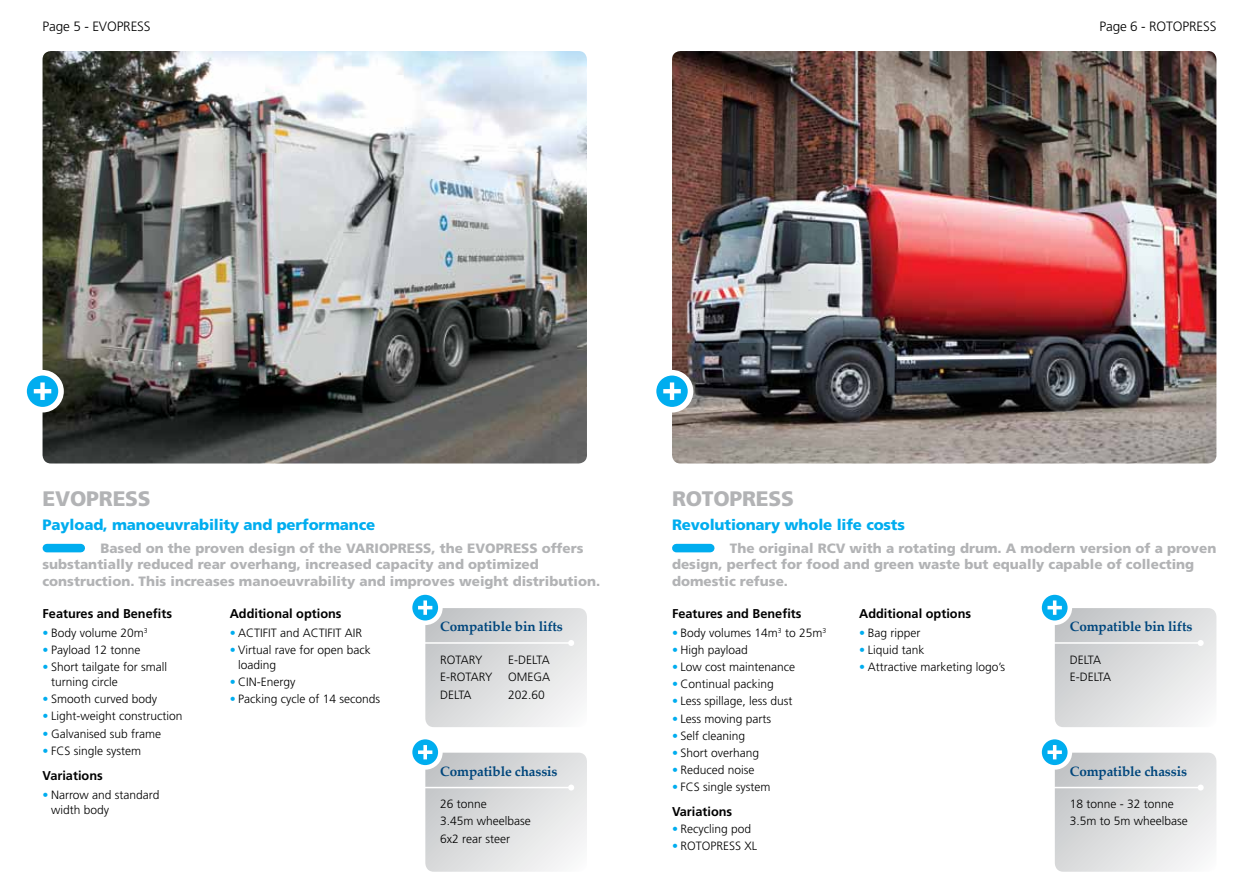
<style>
.page{position:relative;width:1259px;height:893px;background:#fff}
.page>*{position:absolute;margin:0;border:0;box-sizing:border-box;transform-origin:0 0}
.t1{font:900 21px "Frutiger";color:#b2b3b5}
.t2{font:900 15px "Frutiger";letter-spacing:-.01em;color:#00adef}
.t3{font:900 13.5px/16.5px "Frutiger";color:#b2b3b5}
.t4{font:700 13.5px "Palatino Linotype";letter-spacing:-.01em;color:#00467c}
.t5{font:300 13.5px "Frutiger";letter-spacing:-.01em;color:#000}
.t6{font:700 12.75px "Frutiger";color:#000}
.t7{font:300 12px/17.2px "Frutiger";color:#000}
.s1{color:#00adef}
</style>
<div class="page">
<img style="left:43px;top:51px;width:544px;height:412px">
<svg style="left:410px;top:592px;width:30px;height:31px"></svg>
<div style="left:408px;top:590px;width:35px;height:35px;border:5px solid #fff;border-radius:50%"></div>
<svg style="left:418px;top:600px;width:169px;height:127px"></svg>
<svg style="left:410px;top:737px;width:30px;height:30px"></svg>
<div style="left:408px;top:735px;width:35px;height:35px;border:5px solid #fff;border-radius:50%"></div>
<svg style="left:418px;top:745px;width:169px;height:127px"></svg>
<div style="left:47px;top:544px;width:34px;height:8px;background:#00adef"></div>
<svg style="left:24px;top:373px;width:37px;height:37px"></svg>
<div style="left:21px;top:370px;width:43px;height:42px;border:6px solid #fff;border-radius:50%"></div>
<svg style="left:34px;top:382px;width:17px;height:18px"></svg>
<img style="left:672px;top:51px;width:544px;height:412px">
<svg style="left:1039px;top:592px;width:31px;height:31px"></svg>
<div style="left:1037px;top:590px;width:35px;height:35px;border:5px solid #fff;border-radius:50%"></div>
<svg style="left:1047px;top:600px;width:169px;height:127px"></svg>
<svg style="left:1039px;top:737px;width:31px;height:30px"></svg>
<div style="left:1037px;top:735px;width:35px;height:35px;border:5px solid #fff;border-radius:50%"></div>
<svg style="left:1047px;top:745px;width:169px;height:127px"></svg>
<div style="left:676px;top:544px;width:34px;height:8px;background:#00adef"></div>
<svg style="left:653px;top:373px;width:37px;height:37px"></svg>
<div style="left:651px;top:370px;width:42px;height:42px;border:6px solid #fff;border-radius:50%"></div>
<svg style="left:663px;top:382px;width:18px;height:18px"></svg>
<p class="t5" style="left:43px;top:19px;width:102px">Page 5 - Evopress</p>
<p class="t5" style="left:1099px;top:19px;width:111px">Page 6 - Rotopress</p>
<h1 class="t1" style="left:43px;top:486px;width:70px">EVOPRESS</h1>
<p class="t2" style="left:43px;top:515px;width:334px">Payload, manoeuvrability and performance</p>
<p class="t3" style="left:100px;top:540px;width:307px">Based on the proven design of the VARIOPRESS</p>
<p class="t3" style="left:431px;top:540px;width:82px">, the EVOPRESS</p>
<p class="t3" style="left:542px;top:540px;width:43px">offers</p>
<p class="t3" style="left:43px;top:556px;width:559px">substantially reduced rear overhang, increased capacity and optimized construction. This increases manoeuvrability and improves weight distribution.</p>
<p class="t6" style="left:43px;top:606px;width:131px">Features and Benefits</p>
<p class="t7" style="left:43px;top:624px;width:107px"><span class="s1">•</span> Body volume 20m<sup>3</sup></p>
<p class="t7" style="left:43px;top:641px;width:99px"><span class="s1">•</span> Payload 12 tonne</p>
<p class="t7" style="left:51px;top:660px;width:117px;line-height:15px;text-indent:-9px"><span class="s1">•</span> Short tailgate for small turning circle</p>
<p class="t7" style="left:43px;top:691px;width:116px"><span class="s1">•</span> Smooth curved body</p>
<p class="t7" style="left:43px;top:708px;width:141px"><span class="s1">•</span> Light-weight construction</p>
<p class="t7" style="left:43px;top:725px;width:120px"><span class="s1">•</span> Galvanised sub frame</p>
<p class="t7" style="left:43px;top:742px;width:100px"><span class="s1">•</span> FCS single system</p>
<p class="t6" style="left:43px;top:768px;width:62px">Variations</p>
<p class="t7" style="left:51px;top:787px;width:110px;line-height:15px;text-indent:-9px"><span class="s1">•</span> Narrow and standard width body</p>
<p class="t6" style="left:230px;top:606px;width:113px">Additional options</p>
<p class="t7" style="left:230px;top:624px;width:129px"><span class="s1">•</span> ACTIFIT and ACTIFIT AIR</p>
<p class="t7" style="left:238px;top:643px;width:134px;line-height:15px;text-indent:-9px"><span class="s1">•</span> Virtual rave for open back loading</p>
<p class="t7" style="left:230px;top:674px;width:67px"><span class="s1">•</span> CI N-Energy</p>
<p class="t7" style="left:230px;top:691px;width:152px"><span class="s1">•</span> Packing cycle of 14 seconds</p>
<p class="t4" style="left:440px;top:617px;width:124px">Compatible bin lifts</p>
<p class="t7" style="left:440px;top:651px;width:59px">Rotary E</p>
<p class="t7" style="left:514px;top:651px;width:25px">-Delta</p>
<p class="t7" style="left:440px;top:668px;width:54px">E-Rotary</p>
<p class="t7" style="left:508px;top:668px;width:35px">Omega</p>
<p class="t7" style="left:440px;top:686px;width:21px">Delta</p>
<p class="t7" style="left:508px;top:686px;width:38px">202.60</p>
<p class="t4" style="left:440px;top:761px;width:119px">Compatible chassis</p>
<p class="t7" style="left:440px;top:795px;width:92px">26 tonne<br>3.45m wheelbase<br>6x2 rear steer</p>
<h1 class="t1" style="left:672px;top:486px;width:15px">ROTO</h1>
<h1 class="t1" style="left:729px;top:486px;width:27px">PRESS</h1>
<p class="t2" style="left:672px;top:515px;width:234px">Revolutionary whole life costs</p>
<p class="t3" style="left:672px;top:540px;width:546px;text-indent:58px">The original RCV with a rotating drum. A modern version of a proven design, perfect for food and green waste but equally capable of collecting domestic refuse.</p>
<p class="t6" style="left:672px;top:606px;width:131px">Features and Benefits</p>
<p class="t7" style="left:672px;top:624px;width:156px"><span class="s1">•</span> Body volumes 14m<sup>3</sup> to 25m<sup>3</sup></p>
<p class="t7" style="left:672px;top:641px;width:77px"><span class="s1">•</span> H igh payload</p>
<p class="t7" style="left:672px;top:659px;width:125px"><span class="s1">•</span> Low cost maintenance</p>
<p class="t7" style="left:672px;top:676px;width:103px"><span class="s1">•</span> Continual packing</p>
<p class="t7" style="left:672px;top:693px;width:122px"><span class="s1">•</span> Less spillage, less dust</p>
<p class="t7" style="left:672px;top:710px;width:101px"><span class="s1">•</span> Less moving parts</p>
<p class="t7" style="left:672px;top:727px;width:75px"><span class="s1">•</span> Self cleaning</p>
<p class="t7" style="left:672px;top:744px;width:89px"><span class="s1">•</span> Short overhang</p>
<p class="t7" style="left:672px;top:761px;width:84px"><span class="s1">•</span> Reduced noise</p>
<p class="t7" style="left:672px;top:778px;width:100px"><span class="s1">•</span> FCS single system</p>
<p class="t6" style="left:672px;top:804px;width:62px">Variations</p>
<p class="t7" style="left:672px;top:821px;width:81px"><span class="s1">•</span> Recycling pod</p>
<p class="t7" style="left:672px;top:838px;width:87px"><span class="s1">•</span> Rotopress XL</p>
<p class="t6" style="left:859px;top:606px;width:113px">Additional options</p>
<p class="t7" style="left:859px;top:624px;width:63px"><span class="s1">•</span> Bag ripper</p>
<p class="t7" style="left:859px;top:641px;width:67px"><span class="s1">•</span> Liquid tank</p>
<p class="t7" style="left:859px;top:659px;width:147px"><span class="s1">•</span> Attractive marketing logo’s</p>
<p class="t4" style="left:1069px;top:617px;width:124px">Compatible bin lifts</p>
<p class="t7" style="left:1069px;top:651px;width:31px">Delta<br>E-Delta</p>
<p class="t4" style="left:1069px;top:761px;width:119px">Compatible chassis</p>
<p class="t7" style="left:1069px;top:795px;width:120px">18 tonne - 32 tonne<br>3.5m to 5m wheelbase</p>
</div>
